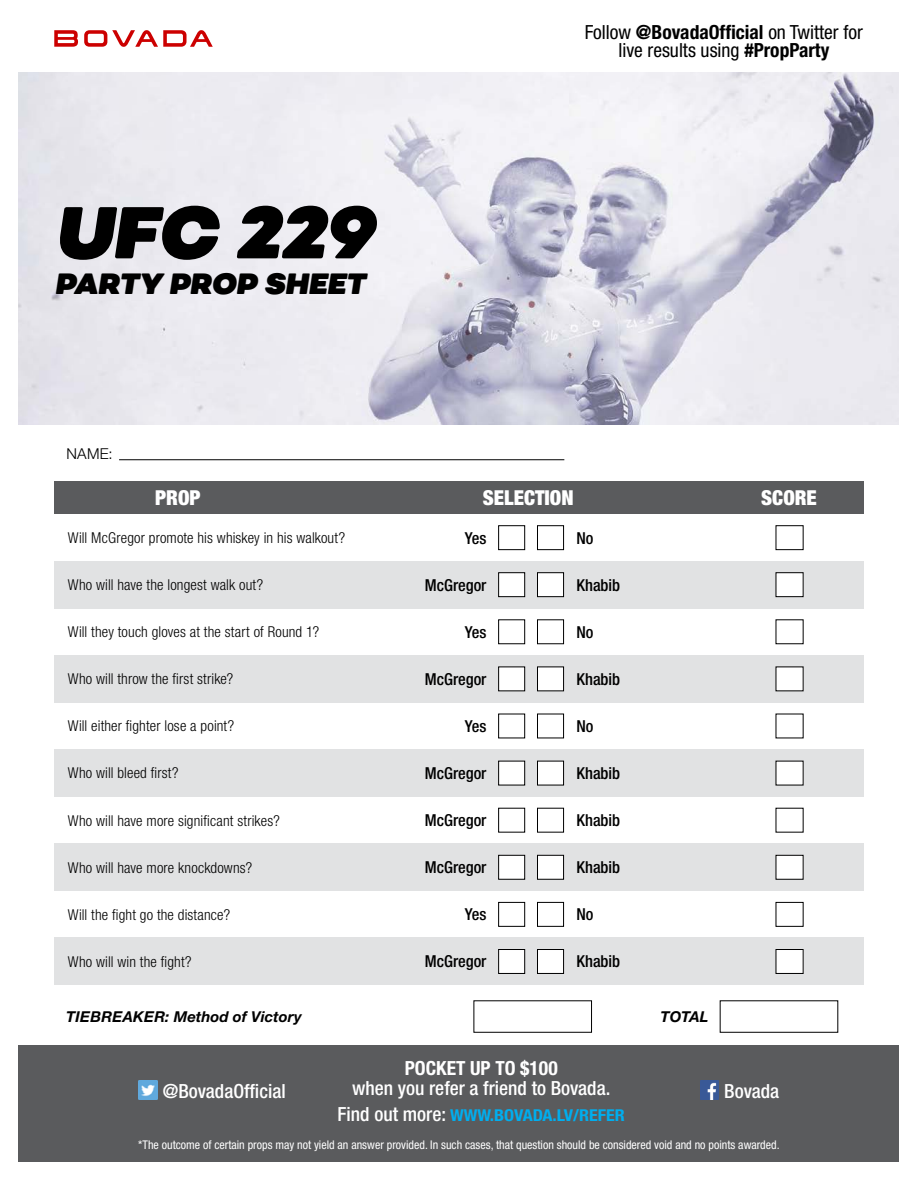
<style>
.page{position:relative;width:918px;height:1188px;background:#fff}
.page>*{position:absolute;margin:0;border:0;box-sizing:border-box;transform-origin:0 0}
.t1{font:italic 900 73.2px "Nutmeg Headline";color:#000}
.t2{font:italic 900 29.25px "Nutmeg Headline";color:#000}
.t3{font:900 condensed 20.55px "Helvetica Neue LT Std";color:#fff}
.t4{font:condensed 19.5px/18px "Helvetica Neue LT Std";color:#000;text-align:center}
.t5{font:500 condensed 19.5px "Helvetica Neue LT Std";color:#fff}
.t6{font:700 condensed 19.5px "Helvetica Neue LT Std";color:#fff}
.t7{font:500 condensed 16.5px "Helvetica Neue LT Std";color:#000}
.t8{font:700 condensed 16.35px "Helvetica Neue LT Std";color:#00aeef;scale:1.1 1}
.t9{font:300 condensed 15px "Helvetica Neue LT Std";letter-spacing:.01em;color:#000}
.t10{font:italic 700 15px "Helvetica Neue LT Std";letter-spacing:.01em;color:#000}
.t11{font:300 15px "Helvetica Neue LT Std";color:#000}
.t12{font:condensed 12px "Helvetica Neue LT Std";color:#fff}
.s1{font-weight:700}
.s2{font-weight:500;font-size:19.5px;color:#fff}
</style>
<div class="page">
<div style="left:19px;top:1045px;width:880px;height:117px;background:#5a5b5d"></div>
<img style="left:18px;top:72px;width:881px;height:353px">
<div style="left:54px;top:481px;width:810px;height:33px;background:#5a5b5d"></div>
<div style="left:54px;top:561px;width:810px;height:47px;background:#e1e2e3"></div>
<div style="left:54px;top:655px;width:810px;height:47px;background:#e1e2e3"></div>
<div style="left:54px;top:750px;width:810px;height:47px;background:#e1e2e3"></div>
<div style="left:54px;top:844px;width:810px;height:47px;background:#e1e2e3"></div>
<div style="left:54px;top:938px;width:810px;height:47px;background:#e1e2e3"></div>
<div style="left:776px;top:573px;width:27px;height:24px;background:#fff"></div>
<div style="left:776px;top:667px;width:27px;height:24px;background:#fff"></div>
<div style="left:776px;top:761px;width:27px;height:24px;background:#fff"></div>
<div style="left:776px;top:855px;width:27px;height:24px;background:#fff"></div>
<div style="left:776px;top:902px;width:27px;height:25px;border:1px solid #000"></div>
<div style="left:776px;top:950px;width:27px;height:23px;background:#fff"></div>
<div style="left:776px;top:949px;width:27px;height:25px;border:1px solid #000"></div>
<div style="left:499px;top:573px;width:26px;height:24px;background:#fff"></div>
<div style="left:498px;top:573px;width:27px;height:24px;border:1px solid #000"></div>
<div style="left:498px;top:526px;width:27px;height:24px;border:1px solid #000"></div>
<div style="left:498px;top:620px;width:27px;height:24px;border:1px solid #000"></div>
<div style="left:499px;top:667px;width:26px;height:24px;background:#fff"></div>
<div style="left:498px;top:667px;width:27px;height:24px;border:1px solid #000"></div>
<div style="left:498px;top:714px;width:27px;height:24px;border:1px solid #000"></div>
<div style="left:499px;top:761px;width:26px;height:24px;background:#fff"></div>
<div style="left:498px;top:761px;width:27px;height:24px;border:1px solid #000"></div>
<div style="left:498px;top:808px;width:27px;height:24px;border:1px solid #000"></div>
<div style="left:499px;top:855px;width:26px;height:24px;background:#fff"></div>
<div style="left:498px;top:855px;width:27px;height:24px;border:1px solid #000"></div>
<div style="left:498px;top:902px;width:27px;height:25px;border:1px solid #000"></div>
<div style="left:499px;top:950px;width:26px;height:23px;background:#fff"></div>
<div style="left:498px;top:949px;width:27px;height:25px;border:1px solid #000"></div>
<div style="left:537px;top:526px;width:27px;height:24px;border:1px solid #000"></div>
<div style="left:537px;top:573px;width:27px;height:24px;background:#fff"></div>
<div style="left:537px;top:573px;width:27px;height:24px;border:1px solid #000"></div>
<div style="left:537px;top:620px;width:27px;height:24px;border:1px solid #000"></div>
<div style="left:537px;top:667px;width:27px;height:24px;background:#fff"></div>
<div style="left:537px;top:667px;width:27px;height:24px;border:1px solid #000"></div>
<div style="left:537px;top:714px;width:27px;height:24px;border:1px solid #000"></div>
<div style="left:537px;top:761px;width:27px;height:24px;background:#fff"></div>
<div style="left:537px;top:761px;width:27px;height:24px;border:1px solid #000"></div>
<div style="left:537px;top:808px;width:27px;height:24px;border:1px solid #000"></div>
<div style="left:537px;top:855px;width:27px;height:24px;background:#fff"></div>
<div style="left:537px;top:855px;width:27px;height:24px;border:1px solid #000"></div>
<div style="left:537px;top:902px;width:27px;height:25px;border:1px solid #000"></div>
<div style="left:537px;top:950px;width:27px;height:23px;background:#fff"></div>
<div style="left:537px;top:949px;width:27px;height:25px;border:1px solid #000"></div>
<hr style="left:119px;top:459px;width:445px;height:1px;background:#000">
<svg style="left:54px;top:30px;width:24px;height:17px"></svg>
<svg style="left:84px;top:30px;width:129px;height:17px"></svg>
<img style="left:138px;top:1081px;width:19px;height:19px">
<img style="left:700px;top:1081px;width:19px;height:19px">
<h1 class="t1" style="left:55px;top:184px;width:320px">UFC 229</h1>
<h2 class="t2" style="left:55px;top:264px;width:312px">PARTY PROP SHEET</h2>
<p class="t11" style="left:66px;top:445px;width:48px">NAME:</p>
<h3 class="t4" style="left:585px;top:23px;width:279px">Follow <span class="s1">@BovadaOfficial</span> on Twitter for live results using <span class="s1">#PropParty</span></h3>
<h3 class="t3" style="left:155px;top:485px;width:47px">PROP</h3>
<h3 class="t3" style="left:483px;top:485px;width:92px">SELECTION</h3>
<h3 class="t3" style="left:761px;top:485px;width:57px">SCORE</h3>
<p class="t9" style="left:68px;top:529px;width:279px">Will McGregor promote his whiskey in his walkout?</p>
<p class="t9" style="left:68px;top:576px;width:197px">Who will have the longest walk out?</p>
<p class="t9" style="left:68px;top:623px;width:253px">Will they touch gloves at the start of Round 1?</p>
<p class="t9" style="left:68px;top:670px;width:167px">Who will throw the first strike?</p>
<p class="t9" style="left:68px;top:717px;width:168px">Will either fighter lose a point?</p>
<p class="t9" style="left:68px;top:765px;width:112px">Who will bleed first?</p>
<p class="t9" style="left:68px;top:812px;width:213px">Who will have more significant strikes?</p>
<p class="t9" style="left:68px;top:859px;width:186px">Who will have more knockdowns?</p>
<p class="t9" style="left:68px;top:906px;width:164px">Will the fight go the distance?</p>
<p class="t9" style="left:68px;top:953px;width:125px">Who will win the fight?</p>
<p class="t7" style="left:465px;top:528px;width:23px">Yes</p>
<p class="t7" style="left:425px;top:575px;width:63px">McGregor</p>
<p class="t7" style="left:465px;top:622px;width:23px">Yes</p>
<p class="t7" style="left:425px;top:669px;width:63px">McGregor</p>
<p class="t7" style="left:465px;top:716px;width:23px">Yes</p>
<p class="t7" style="left:425px;top:763px;width:63px">McGregor</p>
<p class="t7" style="left:425px;top:810px;width:63px">McGregor</p>
<p class="t7" style="left:425px;top:858px;width:63px">McGregor</p>
<p class="t7" style="left:465px;top:905px;width:23px">Yes</p>
<p class="t7" style="left:425px;top:952px;width:63px">McGregor</p>
<p class="t7" style="left:577px;top:528px;width:19px">No</p>
<p class="t7" style="left:577px;top:575px;width:45px">Khabib</p>
<p class="t7" style="left:577px;top:622px;width:19px">No</p>
<p class="t7" style="left:577px;top:669px;width:45px">Khabib</p>
<p class="t7" style="left:577px;top:716px;width:19px">No</p>
<p class="t7" style="left:577px;top:763px;width:45px">Khabib</p>
<p class="t7" style="left:577px;top:810px;width:45px">Khabib</p>
<p class="t7" style="left:577px;top:858px;width:45px">Khabib</p>
<p class="t7" style="left:577px;top:905px;width:19px">No</p>
<p class="t7" style="left:577px;top:952px;width:45px">Khabib</p>
<p class="t10" style="left:66px;top:1007px;width:237px">TIEBREAKER: Method of Victory</p>
<p class="t10" style="left:661px;top:1008px;width:50px">TOTAL</p>
<h3 class="t6" style="left:405px;top:1056px;width:154px">POCKET UP TO $100</h3>
<h3 class="t5" style="left:352px;top:1076px;width:260px">when you refer a friend to Bovada.</h3>
<h3 class="t5" style="left:163px;top:1079px;width:124px">@BovadaOfficial</h3>
<h3 class="t5" style="left:724px;top:1079px;width:56px">Bovada</h3>
<p class="t8" style="left:338px;top:1106px;width:263px"><span class="s2">Find out more:</span> WWW.BOVADA.LV/REFER</p>
<p class="t12" style="left:138px;top:1138px;width:643px">*The outcome of certain props may not yield an answer provided. In such cases, that question should be considered void and no points awarded.</p>
</div>
